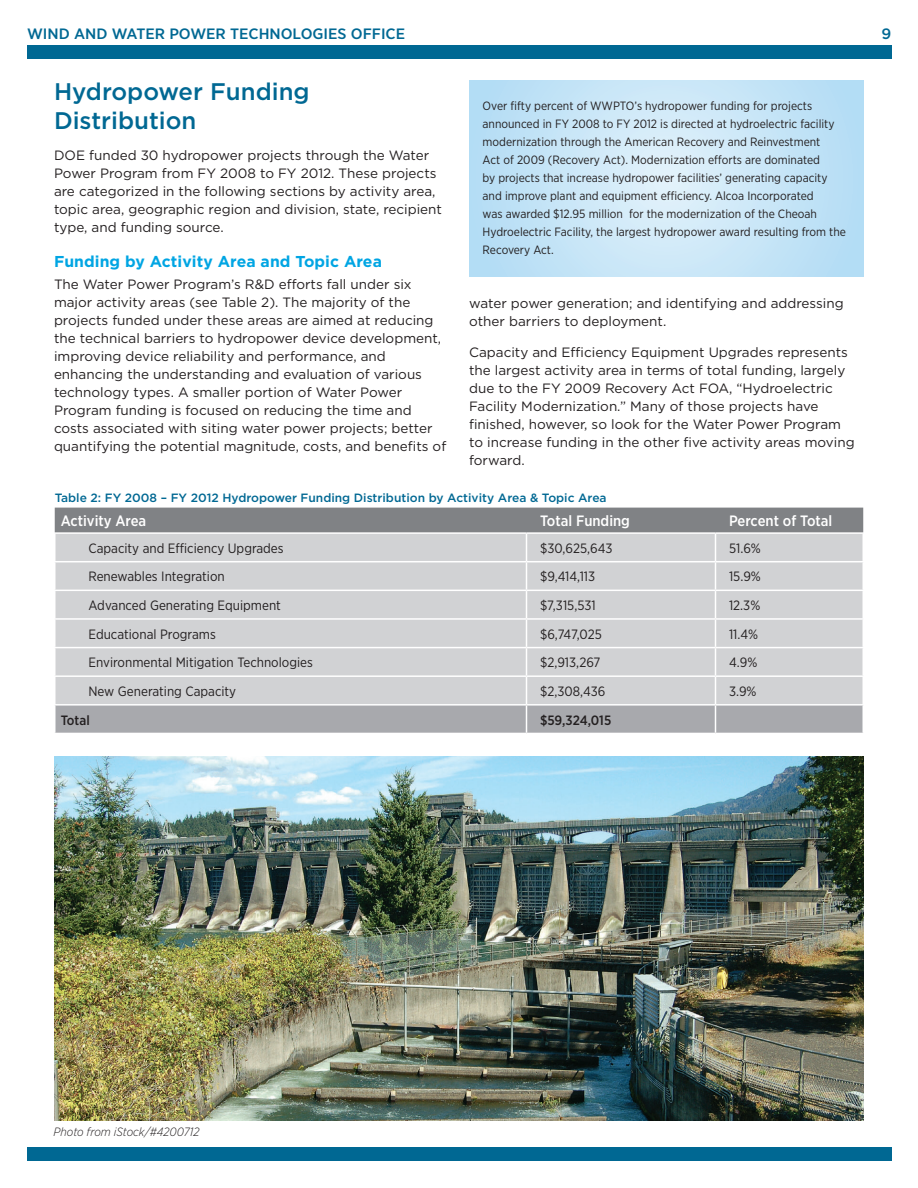
<style>
.page{position:relative;width:918px;height:1188px;background:#fff}
.page>*{position:absolute;margin:0;border:0;box-sizing:border-box;transform-origin:0 0}
.body_text{font:500 24px/28.5px "Gotham";color:#006893}
.subhead_2{font:700 15.75px "Gotham";letter-spacing:.005em;color:#00a5e3}
.Table_header{font:500 15px "Gotham Narrow";color:#fff}
.t1{font:500 15px "Gotham Narrow";color:#006893;scale:1.1 1}
.t2{font:500 15px "Gotham";color:#006893}
.body_text-2{font:13.5px/18px "Gotham";color:#231f20}
.Table_cell_left_alig{font:13.5px "Gotham Narrow";color:#231f20}
.Table_cell_left_alig-2{font:500 13.5px "Gotham Narrow";color:#231f20}
.body_text-3{font:12px/18px "Gotham Narrow";color:#231f20}
.table_label{font:500 12px "Gotham";color:#006893}
.body_text-4{font:italic 300 12px "Gotham Narrow";color:#231f20}
</style>
<div class="page">
<div style="left:27px;top:45px;width:865px;height:13px;background:#006893"></div>
<div style="left:27px;top:1148px;width:865px;height:13px;background:#006893"></div>
<svg style="left:55px;top:508px;width:808px;height:225px;background:#c5c6c9"></svg>
<hr style="left:862px;top:706px;width:2px;height:27px;background:#fff">
<svg style="left:469px;top:80px;width:394px;height:196px;background:#c6e5f7"></svg>
<img style="left:54px;top:756px;width:810px;height:364px">
<p class="t1" style="left:27px;top:24px;width:345px">WIND AND WATER POWER TECHNOLOGIES OFFICE</p>
<p class="t2" style="left:882px;top:24px;width:11px">9</p>
<p class="body_text" style="left:54px;top:77px;width:257px">Hydropower Funding<br>Distribution</p>
<p class="body_text-2" style="left:54px;top:146px;width:390px">DOE funded 30 hydropower projects through the Water Power Program from FY 2008 to FY 2012. These projects are categorized in the following sections by activity area, topic area, geographic region and division, state, recipient type, and funding source.</p>
<p class="subhead_2" style="left:54px;top:251px;width:330px">Funding by Activity Area and Topic Area</p>
<p class="body_text-2" style="left:54px;top:275px;width:394px">The Water Power Program’s R&amp;D efforts fall under six major activity areas (see Table 2). The majority of the projects funded under these areas are aimed at reducing the technical barriers to hydropower device development, improving device reliability and performance, and enhancing the understanding and evaluation of various technology types. A smaller portion of Water Power Program funding is focused on reducing the time and costs associated with siting water power projects; better quantifying the potential magnitude, costs, and benefits of</p>
<p class="body_text-3" style="left:483px;top:97px;width:365px">Over fifty percent of WWPTO’s hydropower funding for projects announced in FY 2008 to FY 2012 is directed at hydroelectric facility modernization through the American Recovery and Reinvestment<br>Act of 2009 (Recovery Act). Modernization efforts are dominated<br>by projects that increase hydropower facilities’ generating capacity and improve plant and equipment efficiency. Alcoa Incorporated<br>was awarded $12.95 million for the modernization of the Cheoah Hydroelectric Facility, the largest hydropower award resulting from the Recovery Act.</p>
<p class="body_text-2" style="left:469px;top:294px;width:376px">water power generation; and identifying and addressing other barriers to deployment.</p>
<p class="body_text-2" style="left:469px;top:343px;width:387px">Capacity and Efficiency Equipment Upgrades represents the largest activity area in terms of total funding, largely due to the FY 2009 Recovery Act FOA, “Hydroelectric Facility Modernization.” Many of those projects have finished, however, so look for the Water Power Program to increase funding in the other five activity areas moving forward.</p>
<p class="table_label" style="left:55px;top:490px;width:553px">Table 2: FY 2008 – FY 2012 Hydropower Funding Distribution by Activity Area &amp; Topic Area</p>
<p class="Table_header" style="left:61px;top:512px;width:87px">Activity Area</p>
<p class="Table_header" style="left:540px;top:512px;width:92px">Total Funding</p>
<p class="Table_header" style="left:729px;top:512px;width:105px">Percent of Total</p>
<p class="Table_cell_left_alig" style="left:88px;top:540px;width:197px">Capacity and Efficiency Upgrades</p>
<p class="Table_cell_left_alig" style="left:540px;top:540px;width:74px">$30,625,643</p>
<p class="Table_cell_left_alig" style="left:729px;top:540px;width:33px">51.6%</p>
<p class="Table_cell_left_alig" style="left:88px;top:568px;width:138px">Renewables Integration</p>
<p class="Table_cell_left_alig" style="left:540px;top:568px;width:57px">$9,414,113</p>
<p class="Table_cell_left_alig" style="left:729px;top:568px;width:33px">15.9%</p>
<p class="Table_cell_left_alig" style="left:88px;top:597px;width:194px">Advanced Generating Equipment</p>
<p class="Table_cell_left_alig" style="left:540px;top:597px;width:57px">$7,315,531</p>
<p class="Table_cell_left_alig" style="left:729px;top:597px;width:33px">12.3%</p>
<p class="Table_cell_left_alig" style="left:88px;top:626px;width:129px">Educational Programs</p>
<p class="Table_cell_left_alig" style="left:540px;top:626px;width:63px">$6,747,025</p>
<p class="Table_cell_left_alig" style="left:729px;top:626px;width:31px">11.4%</p>
<p class="Table_cell_left_alig" style="left:88px;top:654px;width:226px">Environmental Mitigation Technologies</p>
<p class="Table_cell_left_alig" style="left:540px;top:654px;width:62px">$2,913,267</p>
<p class="Table_cell_left_alig" style="left:729px;top:654px;width:30px">4.9%</p>
<p class="Table_cell_left_alig" style="left:88px;top:683px;width:149px">New Generating Capacity</p>
<p class="Table_cell_left_alig" style="left:540px;top:683px;width:67px">$2,308,436</p>
<p class="Table_cell_left_alig" style="left:729px;top:683px;width:29px">3.9%</p>
<p class="Table_cell_left_alig-2" style="left:61px;top:711px;width:31px">Total</p>
<p class="Table_cell_left_alig-2" style="left:540px;top:711px;width:73px">$59,324,015</p>
<p class="body_text-4" style="left:54px;top:1125px;width:147px">Photo from iStock/#4200712</p>
</div>
